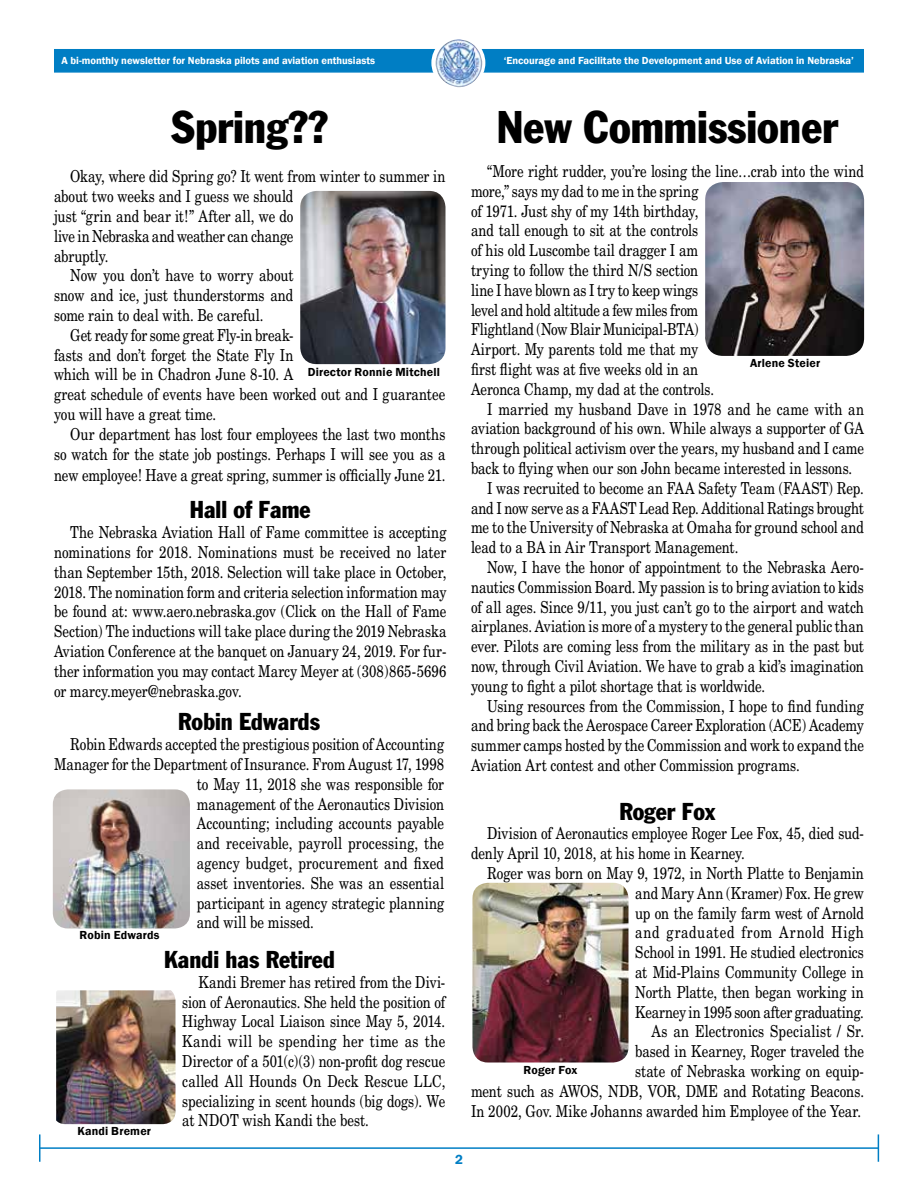
<style>
.page{position:relative;width:918px;height:1188px;background:#fff}
.page>*{position:absolute;margin:0;border:0;box-sizing:border-box;transform-origin:0 0}
.t1{font:condensed 45px "Franklin Gothic";color:#000}
.t2{font:condensed 24px "Franklin Gothic";color:#000}
.t3{font:16.5px/19.8px "New Century Schlbk";color:#000;scale:.8 1}
.t4{font:600 13.5px "Franklin Gothic";color:#007ec4}
.t5{font:600 12px "Franklin Gothic";letter-spacing:.015em;color:#000}
.t6{font:600 10.5px "Franklin Gothic";color:#fff}
</style>
<div class="page">
<div style="left:54px;top:49px;width:810px;height:24px;background:#007ec4;border:2px solid #007ec4"></div>
<svg style="left:432px;top:37px;width:53px;height:52px"></svg>
<div style="left:431px;top:36px;width:54px;height:54px;border:2px solid #fff;border-radius:50%"></div>
<img style="left:436px;top:39px;width:45px;height:48px">
<hr style="left:39px;top:1147px;width:839px;height:2px;background:#007ec4">
<svg style="left:39px;top:1134px;width:1px;height:28px"></svg>
<svg style="left:878px;top:1134px;width:1px;height:28px"></svg>
<img style="left:56px;top:990px;width:120px;height:134px">
<img style="left:53px;top:789px;width:137px;height:139px">
<img style="left:300px;top:191px;width:146px;height:173px">
<img style="left:472px;top:883px;width:156px;height:180px">
<img style="left:705px;top:182px;width:159px;height:174px">
<p class="t6" style="left:62px;top:54px;width:315px">A bi-monthly newsletter for Nebraska pilots and aviation enthusiasts</p>
<p class="t6" style="left:504px;top:54px;width:352px">‘Encourage and Facilitate the Development and Use of Aviation in Nebraska’</p>
<h1 class="t1" style="left:171px;top:99px;width:158px">Spring??</h1>
<p class="t3" style="left:70px;top:167px;width:471px">Okay, where did Spring go? It went from winter to summer in</p>
<p class="t3" style="left:54px;top:186px;width:301px">about two weeks and I guess we should</p>
<p class="t3" style="left:54px;top:206px;width:301px">just “grin and bear it!” After all, we do</p>
<p class="t3" style="left:54px;top:226px;width:301px">live in Nebraska and weather can change</p>
<p class="t3" style="left:54px;top:246px;width:69px">abruptly.</p>
<p class="t3" style="left:70px;top:266px;width:281px">Now you don’t have to worry about</p>
<p class="t3" style="left:54px;top:285px;width:301px">snow and ice, just thunderstorms and</p>
<p class="t3" style="left:54px;top:305px;width:263px">some rain to deal with. Be careful.</p>
<p class="t3" style="left:70px;top:325px;width:281px">Get ready for some great Fly-in break-</p>
<p class="t3" style="left:54px;top:345px;width:301px">fasts and don’t forget the State Fly In</p>
<p class="t3" style="left:54px;top:365px;width:301px">which will be in Chadron June 8-10. A</p>
<p class="t3" style="left:54px;top:384px;width:491px">great schedule of events have been worked out and I guarantee</p>
<p class="t3" style="left:54px;top:404px;width:204px">you will have a great time.</p>
<p class="t3" style="left:70px;top:424px;width:471px">Our department has lost four employees the last two months</p>
<p class="t3" style="left:54px;top:444px;width:491px">so watch for the state job postings. Perhaps I will see you as a</p>
<p class="t3" style="left:54px;top:465px;width:491px">new employee! Have a great spring, summer is officially June 21.</p>
<p class="t5" style="left:308px;top:364px;width:134px">Director Ronnie Mitchell</p>
<h2 class="t2" style="left:190px;top:495px;width:122px">Hall of Fame</h2>
<p class="t3" style="left:54px;top:522px;width:492px;text-align:justify;text-indent:16px">The Nebraska Aviation Hall of Fame committee is accepting nominations for 2018. Nominations must be received no later than September 15th, 2018. Selection will take place in October, 2018. The nomination form and criteria selection information may be found at: www.aero.nebraska.gov (Click on the Hall of Fame Section) The inductions will take place during the 2019 Nebraska Aviation Conference at the banquet on January 24, 2019. For fur&shy;ther information you may contact Marcy Meyer at (308)865-5696 or marcy.meyer@nebraska.gov.</p>
<h2 class="t2" style="left:178px;top:707px;width:143px">Robin Edwards</h2>
<p class="t3" style="left:70px;top:734px;width:469px">Robin Edwards accepted the prestigious position of Accounting</p>
<p class="t3" style="left:54px;top:754px;width:489px">Manager for the Department of Insurance. From August 17, 1998</p>
<p class="t3" style="left:197px;top:774px;width:311px">to May 11, 2018 she was responsible for</p>
<p class="t3" style="left:197px;top:794px;width:311px">management of the Aeronautics Division</p>
<p class="t3" style="left:197px;top:814px;width:311px">Accounting; including accounts payable</p>
<p class="t3" style="left:197px;top:833px;width:311px">and receivable, payroll processing, the</p>
<p class="t3" style="left:197px;top:853px;width:311px">agency budget, procurement and fixed</p>
<p class="t3" style="left:197px;top:873px;width:311px">asset inventories. She was an essential</p>
<p class="t3" style="left:197px;top:893px;width:311px">participant in agency strategic planning</p>
<p class="t3" style="left:197px;top:913px;width:148px">and will be missed.</p>
<p class="t5" style="left:80px;top:928px;width:81px">Robin Edwards</p>
<p class="t5" style="left:77px;top:1123px;width:75px">Kandi Bremer</p>
<h2 class="t2" style="left:164px;top:945px;width:173px">Kandi has Retired</h2>
<p class="t3" style="left:182px;top:972px;width:330px;text-align:justify;text-indent:16px">Kandi Bremer has retired from the Divi&shy;sion of Aeronautics. She held the position of Highway Local Liaison since May 5, 2014.<br>Kandi will be spending her time as the Director of a 501(c)(3) non-profit dog rescue called All Hounds On Deck Rescue LLC, specializing in scent hounds (big dogs). We at NDOT wish Kandi the best.</p>
<h1 class="t1" style="left:497px;top:99px;width:343px">New Commissioner</h1>
<p class="t3" style="left:471px;top:161px;width:493px;text-indent:16px">“More right rudder, you’re losing the line…crab into the wind more,” says my dad to me in the spring<br>of 1971. Just shy of my 14th birthday,<br>and tall enough to sit at the controls<br>of his old Luscombe tail dragger I am<br>trying to follow the third N/S section<br>line I have blown as I try to keep wings<br>level and hold altitude a few miles from<br>Flightland (Now Blair Municipal-BTA)<br>Airport. My parents told me that my<br>first flight was at five weeks old in an<br>Aeronca Champ, my dad at the controls.</p>
<p class="t3" style="left:487px;top:399px;width:473px">I married my husband Dave in 1978 and he came with an</p>
<p class="t3" style="left:471px;top:419px;width:493px">aviation background of his own. While always a supporter of GA</p>
<p class="t3" style="left:471px;top:438px;width:493px">through political activism over the years, my husband and I came</p>
<p class="t3" style="left:471px;top:458px;width:478px">back to flying when our son John became interested in lessons.</p>
<p class="t3" style="left:487px;top:478px;width:472px">I was recruited to become an FAA Safety Team (FAAST) Rep.</p>
<p class="t3" style="left:471px;top:498px;width:493px">and I now serve as a FAAST Lead Rep. Additional Ratings brought</p>
<p class="t3" style="left:471px;top:518px;width:493px">me to the University of Nebraska at Omaha for ground school and</p>
<p class="t3" style="left:471px;top:537px;width:336px">lead to a BA in Air Transport Management.</p>
<p class="t3" style="left:487px;top:557px;width:473px">Now, I have the honor of appointment to the Nebraska Aero-</p>
<p class="t3" style="left:471px;top:577px;width:493px">nautics Commission Board. My passion is to bring aviation to kids</p>
<p class="t3" style="left:471px;top:597px;width:493px">of all ages. Since 9/11, you just can’t go to the airport and watch</p>
<p class="t3" style="left:471px;top:617px;width:493px">airplanes. Aviation is more of a mystery to the general public than</p>
<p class="t3" style="left:471px;top:636px;width:493px">ever. Pilots are coming less from the military as in the past but</p>
<p class="t3" style="left:471px;top:656px;width:493px">now, through Civil Aviation. We have to grab a kid’s imagination</p>
<p class="t3" style="left:471px;top:676px;width:369px">young to fight a pilot shortage that is worldwide.</p>
<p class="t3" style="left:487px;top:696px;width:473px">Using resources from the Commission, I hope to find funding</p>
<p class="t3" style="left:471px;top:716px;width:493px">and bring back the Aerospace Career Exploration (ACE) Academy</p>
<p class="t3" style="left:471px;top:735px;width:493px">summer camps hosted by the Commission and work to expand the</p>
<p class="t3" style="left:471px;top:755px;width:412px">Aviation Art contest and other Commission programs.</p>
<h2 class="t2" style="left:619px;top:797px;width:98px">Roger Fox</h2>
<p class="t3" style="left:471px;top:824px;width:493px;text-indent:16px">Division of Aeronautics employee Roger Lee Fox, 45, died sud&shy;denly April 10, 2018, at his home in Kearney.</p>
<p class="t3" style="left:471px;top:863px;width:493px;text-align:right">Roger was born on May 9, 1972, in North Platte to Benjamin and Mary Ann (Kramer) Fox. He grew<br>up on the family farm west of Arnold<br>and graduated from Arnold High<br>School in 1991. He studied electronics<br>at Mid-Plains Community College in<br>North Platte, then began working in<br>Kearney in 1995 soon after graduating.<br>As an Electronics Specialist / Sr.<br>based in Kearney, Roger traveled the<br>state of Nebraska working on equip-<br>ment such as AWOS, NDB, VOR, DME and Rotating Beacons.<br>In 2002, Gov. Mike Johanns awarded him Employee of the Year.</p>
<p class="t5" style="left:750px;top:356px;width:72px">Arlene Steier</p>
<p class="t5" style="left:524px;top:1063px;width:55px">Roger Fox</p>
<p class="t4" style="left:455px;top:1151px;width:9px">2</p>
</div>
